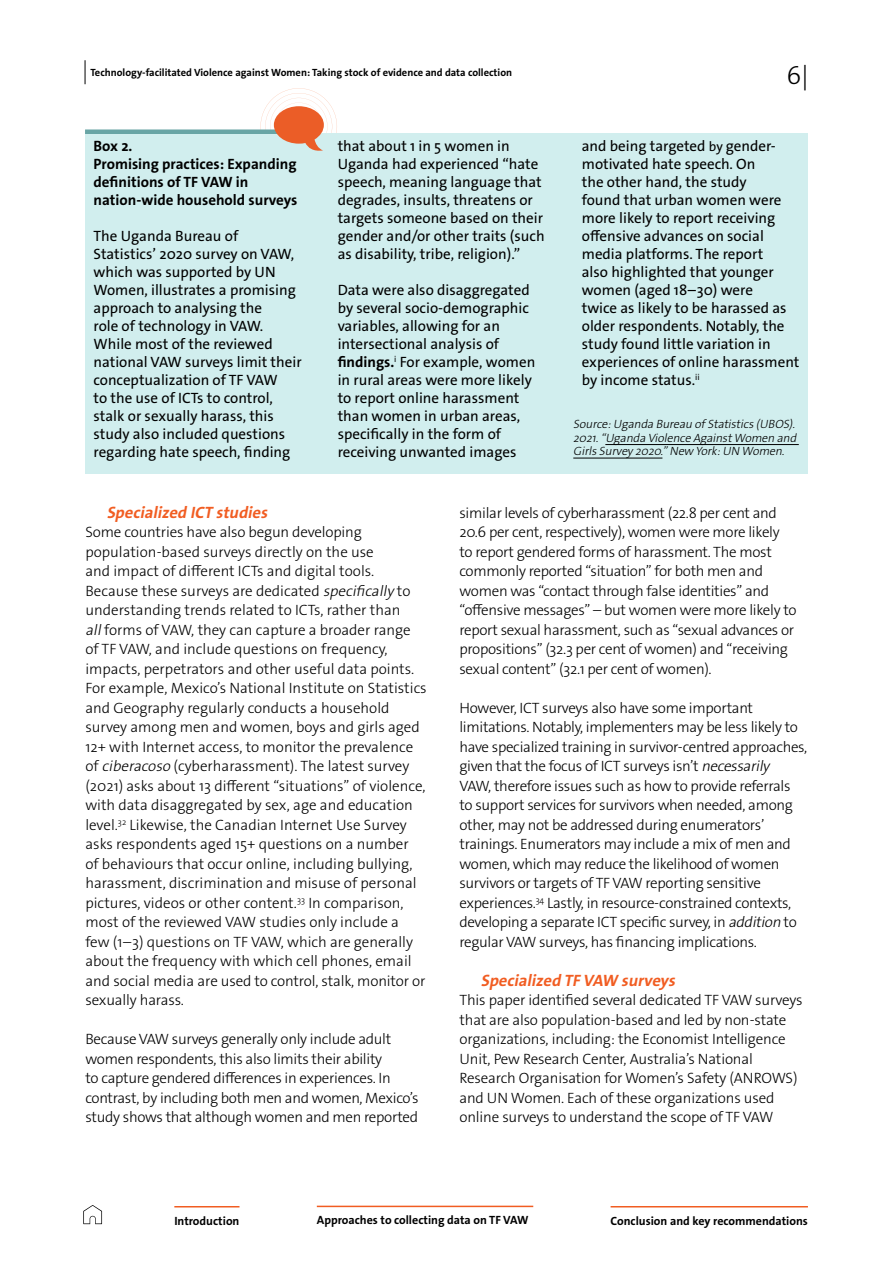
<style>
.page{position:relative;width:893px;height:1263px;background:#fff}
.page>*{position:absolute;margin:0;border:0;box-sizing:border-box;transform-origin:0 0}
.t1{font:300 25.5px "The Sans Os F";color:#000}
.t2{font:italic 700 16.5px "The Sans Os F";color:#f15d22}
.t3{font:300 15px/19.5px "The Sans Os F";letter-spacing:-.015em;color:#000}
.t4{font:15px/18px "The Sans Os F";color:#000}
.t5{font:700 15px/18px "The Sans Os F";color:#000}
.t6{font:italic 300 12px/13.5px "The Sans Os F";color:#000}
.t7{font:700 12px "The Sans Os F";color:#000}
.t8{font:700 10.5px "The Sans Os F";color:#000}
.s1{font-weight:700}
.s2{font-size:13.5px}
.s3{font-style:italic}
</style>
<div class="page">
<svg style="left:85px;top:60px;width:1px;height:24px"></svg>
<svg style="left:83px;top:1205px;width:19px;height:19px"></svg>
<hr style="left:174px;top:1206px;width:65px;height:1px;background:#f15d22">
<hr style="left:317px;top:1206px;width:216px;height:1px;background:#f15d22">
<hr style="left:611px;top:1206px;width:197px;height:1px;background:#f15d22">
<div style="left:85px;top:133px;width:723px;height:340px;background:#d1eeee"></div>
<div style="left:85px;top:129px;width:226px;height:5px;background:#68a5a5"></div>
<hr style="left:605px;top:444px;width:194px;height:1px;background:#000">
<hr style="left:573px;top:458px;width:89px;height:1px;background:#000">
<svg style="left:260px;top:88px;width:77px;height:63px"></svg>
<p class="t8" style="left:90px;top:66px;width:423px">Technology-facilitated Violence against Women: Taking stock of evidence and data collection</p>
<p class="t5" style="left:94px;top:137px;width:205px">Box 2.<br>Promising practices: Expanding definitions of TF VAW in nation-wide household surveys</p>
<p class="t4" style="left:94px;top:227px;width:210px">The Uganda Bureau of<br>Statistics’ 2020 survey on VAW, which was supported by UN<br>Women, illustrates a promising approach to analysing the<br>role of technology in VAW.<br>While most of the reviewed national VAW surveys limit their conceptualization of TF VAW<br>to the use of ICTs to control, stalk or sexually harass, this study also included questions regarding hate speech, finding</p>
<p class="t4" style="left:338px;top:137px;width:208px">that about 1 in 5 women in<br>Uganda had experienced “hate speech, meaning language that degrades, insults, threatens or targets someone based on their gender and/or other traits (such as disability, tribe, religion).”</p>
<p class="t4" style="left:338px;top:281px;width:199px">Data were also disaggregated by several socio-demographic variables, allowing for an intersectional analysis of <span class="s1">findings.</span><sup>i</sup> For example, women in rural areas were more likely to report online harassment than women in urban areas, specifically in the form of receiving unwanted images</p>
<h1 class="t1" style="left:787px;top:59px;width:24px">6|</h1>
<p class="t4" style="left:582px;top:137px;width:219px">and being targeted <span class="s2">by</span> gender&shy;motivated hate speech. On<br>the other hand, the study<br>found that urban women were more likely to report receiving offensive advances on social media platforms. The report<br>also highlighted that younger women (aged 18–30) were<br>twice as likely to be harassed as older respondents. Notably, the study found little variation in experiences of online harassment by income status.<sup>ii</sup></p>
<p class="t6" style="left:573px;top:418px;width:227px">Source:Uganda Bureau of Statistics(UBOS).<br>2021.“Uganda Violence AgainstWomen and<br>GirlsSurvey 2020.”New York:UN Women.</p>
<p class="t2" style="left:107px;top:501px;width:166px">Specialized ICT studies</p>
<p class="t3" style="left:85px;top:522px;width:343px">Some countries have also begun developing population-based surveys directly on the use<br>and impact of different ICTs and digital tools.<br>Because these surveys are dedicated <span class="s3">specifically</span> to understanding trends related to ICTs, rather than <span class="s3">all</span>forms of VAW, they can capture a broader range of TF VAW, and include questions on frequency, impacts, perpetrators and other useful data points.<br>For example, Mexico’s National Institute on Statistics and Geography regularly conducts a household survey among men and women, boys and girls aged 12+ with Internet access, to monitor the prevalence of <span class="s3">ciberacoso</span> (cyberharassment). The latest survey (2021) asks about 13 different “situations” of violence, with data disaggregated by sex, age and education level.<sup>32</sup> Likewise, the Canadian Internet Use Survey asks respondents aged 15+ questions on a number<br>of behaviours that occur online, including bullying, harassment, discrimination and misuse of personal pictures, videos or other content.<sup>33</sup> In comparison, most of the reviewed VAW studies only include a few (1–3) questions on TF VAW, which are generally about the frequency with which cell phones, email and social media are used to control, stalk, monitor or sexually harass.</p>
<p class="t3" style="left:85px;top:1029px;width:335px">Because VAW surveys generally only include adult women respondents, this also limits their ability<br>to capture gendered differences in experiences. In contrast, by including both men and women, Mexico’s study shows that although women and men reported</p>
<p class="t3" style="left:459px;top:503px;width:339px">similar levels of cyberharassment (22.8 per cent and 20.6 per cent, respectively), women were more likely to report gendered forms of harassment. The most commonly reported “situation” for both men and women was “contact through false identities” and “offensive messages” – but women were more likely to report sexual harassment, such as “sexual advances or propositions” (32.3 per cent of women) and “receiving sexual content” (32.1 per cent of women).</p>
<p class="t3" style="left:459px;top:698px;width:349px">However, ICT surveys also have some important limitations. Notably, implementers may be less likely to have specialized training in survivor-centred approaches, given that the focus of ICT surveys isn’t <span class="s3">necessarily<br></span>VAW, therefore issues such as how to provide referrals to support services for survivors when needed, among other, may not be addressed during enumerators’ trainings. Enumerators may include a mix of men and women, which may reduce the likelihood of women survivors or targets of TF VAW reporting sensitive experiences.<sup>34</sup> Lastly, in resource-constrained contexts, developing a separate ICT specific survey, in <span class="s3">addition</span> to regular VAW surveys, has financing implications.</p>
<p class="t2" style="left:481px;top:969px;width:200px">Specialized TF VAW surveys</p>
<p class="t3" style="left:459px;top:990px;width:345px">This paper identified several dedicated TF VAW surveys that are also population-based and led by non-state organizations, including: the Economist Intelligence Unit, Pew Research Center, Australia’s National Research Organisation for Women’s Safety (ANROWS) and UN Women. Each of these organizations used online surveys to understand the scope of TF VAW</p>
<p class="t7" style="left:174px;top:1213px;width:67px">Introduction</p>
<p class="t7" style="left:317px;top:1212px;width:213px">Approaches to collecting data on TF VAW</p>
<p class="t7" style="left:611px;top:1213px;width:199px">Conclusion and key recommendations</p>
</div>
